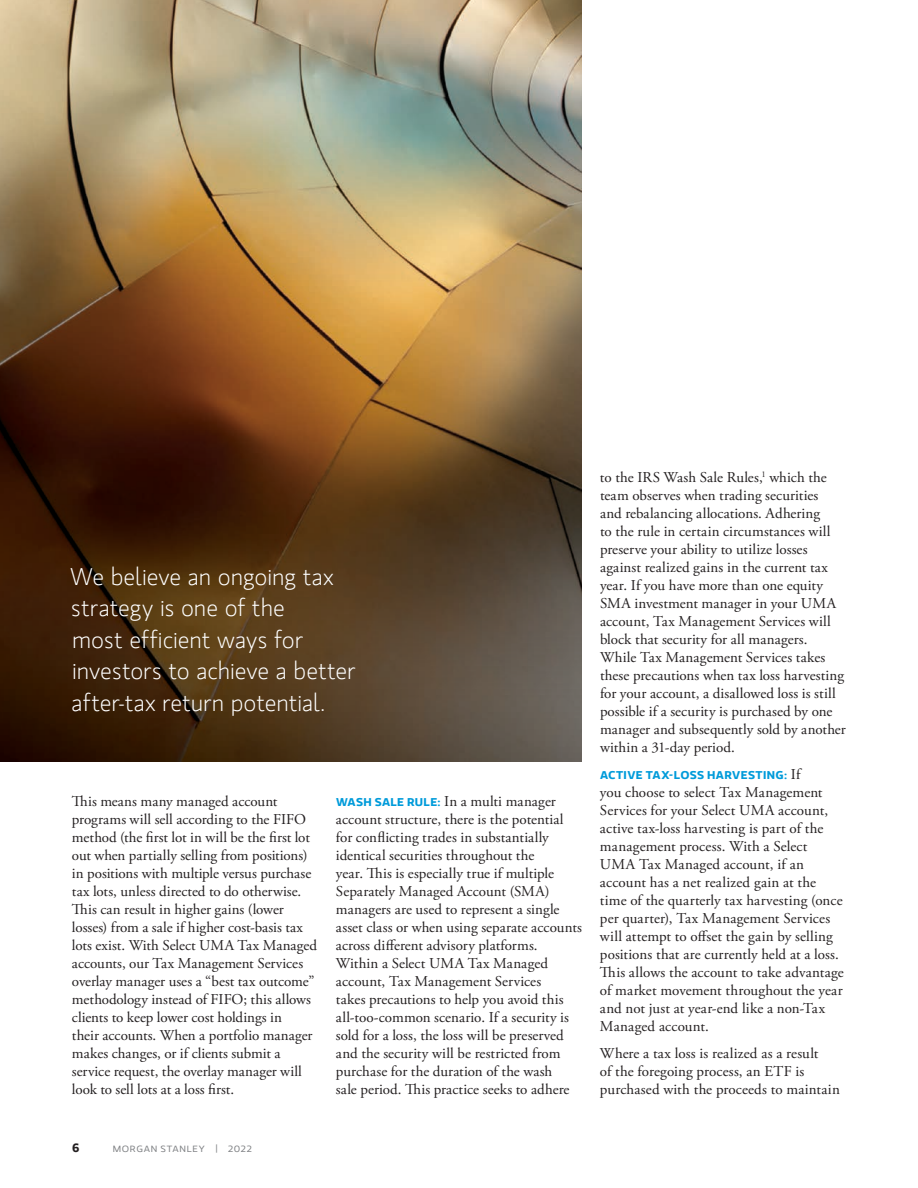
<style>
.page{position:relative;width:918px;height:1188px;background:#fff}
.page>*{position:absolute;margin:0;border:0;box-sizing:border-box;transform-origin:0 0}
.t1{font:300 24px/31.5px "MS Gloriola II Std";letter-spacing:-.005em;color:#fff}
.t2{font:15px/18px "Adobe Garamond Pro";letter-spacing:.005em;color:#231f20}
.t3{font:700 12px "MS Gloriola II Std";color:#231f20}
.t4{font:700 11.25px "MS Gloriola II Std";letter-spacing:.03em;color:#009bda;scale:1.1 1}
.t5{font:9px "MS Gloriola II Std";letter-spacing:.07em;color:#808285;scale:1.1 1}
.s1{font-family:"MS Gloriola II Std";font-weight:700;font-size:11.25px;color:#009bda}
.s2{font-family:"Adobe Garamond Pro";font-weight:400;font-size:15px;color:#231f20}
</style>
<div class="page">
<img style="left:0;top:0;width:581px;height:762px">
<h1 class="t1" style="left:70px;top:561px;width:287px">We believe an ongoing tax strategy is one of the<br>most efficient ways for investors to achieve a better after-tax return potential.</h1>
<p class="t2" style="left:72px;top:792px;width:247px">This means many managed account programs will sell according to the FIFO method (the first lot in will be the first lot out when partially selling from positions) in positions with multiple versus purchase tax lots, unless directed to do otherwise.<br>This can result in higher gains (lower losses) from a sale if higher cost-basis tax lots exist. With Select UMA Tax Managed accounts, our Tax Management Services overlay manager uses a “best tax outcome” methodology instead of FIFO; this allows clients to keep lower cost holdings in<br>their accounts. When a portfolio manager makes changes, or if clients submit a service request, the overlay manager will look to sell lots at a loss first.</p>
<p class="t2" style="left:336px;top:792px;width:248px"><span class="s1">WASH SALE RULE:</span> In a multi manager account structure, there is the potential for conflicting trades in substantially identical securities throughout the<br>year. This is especially true if multiple Separately Managed Account (SMA) managers are used to represent a single asset class or when using separate accounts across different advisory platforms.<br>Within a Select UMA Tax Managed account, Tax Management Services<br>takes precautions to help you avoid this all-too-common scenario. If a security is sold for a loss, the loss will be preserved and the security will be restricted from purchase for the duration of the wash<br>sale period. This practice seeks to adhere</p>
<p class="t2" style="left:600px;top:468px;width:247px">to the IRS Wash Sale Rules,<sup>1</sup> which the team observes when trading securities<br>and rebalancing allocations. Adhering<br>to the rule in certain circumstances will preserve your ability to utilize losses against realized gains in the current tax year. If you have more than one equity SMA investment manager in your UMA account, Tax Management Services will block that security for all managers.<br>While Tax Management Services takes these precautions when tax loss harvesting for your account, a disallowed loss is still possible if a security is purchased by one manager and subsequently sold by another within a 31-day period.</p>
<p class="t4" style="left:600px;top:767px;width:184px">ACTIVE TAX-LOSS HARVESTING: <span class="s2">If</span></p>
<p class="t2" style="left:600px;top:783px;width:245px">you choose to select Tax Management Services for your Select UMA account, active tax-loss harvesting is part of the management process. With a Select UMA Tax Managed account, if an account has a net realized gain at the time of the quarterly tax harvesting (once per quarter), Tax Management Services will attempt to offset the gain by selling positions that are currently held at a loss.<br>This allows the account to take advantage of market movement throughout the year and not just at year-end like a non-Tax Managed account.</p>
<p class="t2" style="left:600px;top:1044px;width:241px">Where a tax loss is realized as a result<br>of the foregoing process, an ETF is purchased with the proceeds to maintain</p>
<p class="t3" style="left:72px;top:1139px;width:9px">6</p>
<p class="t5" style="left:113px;top:1143px;width:128px">MORGAN STANLEY | 2022</p>
</div>
